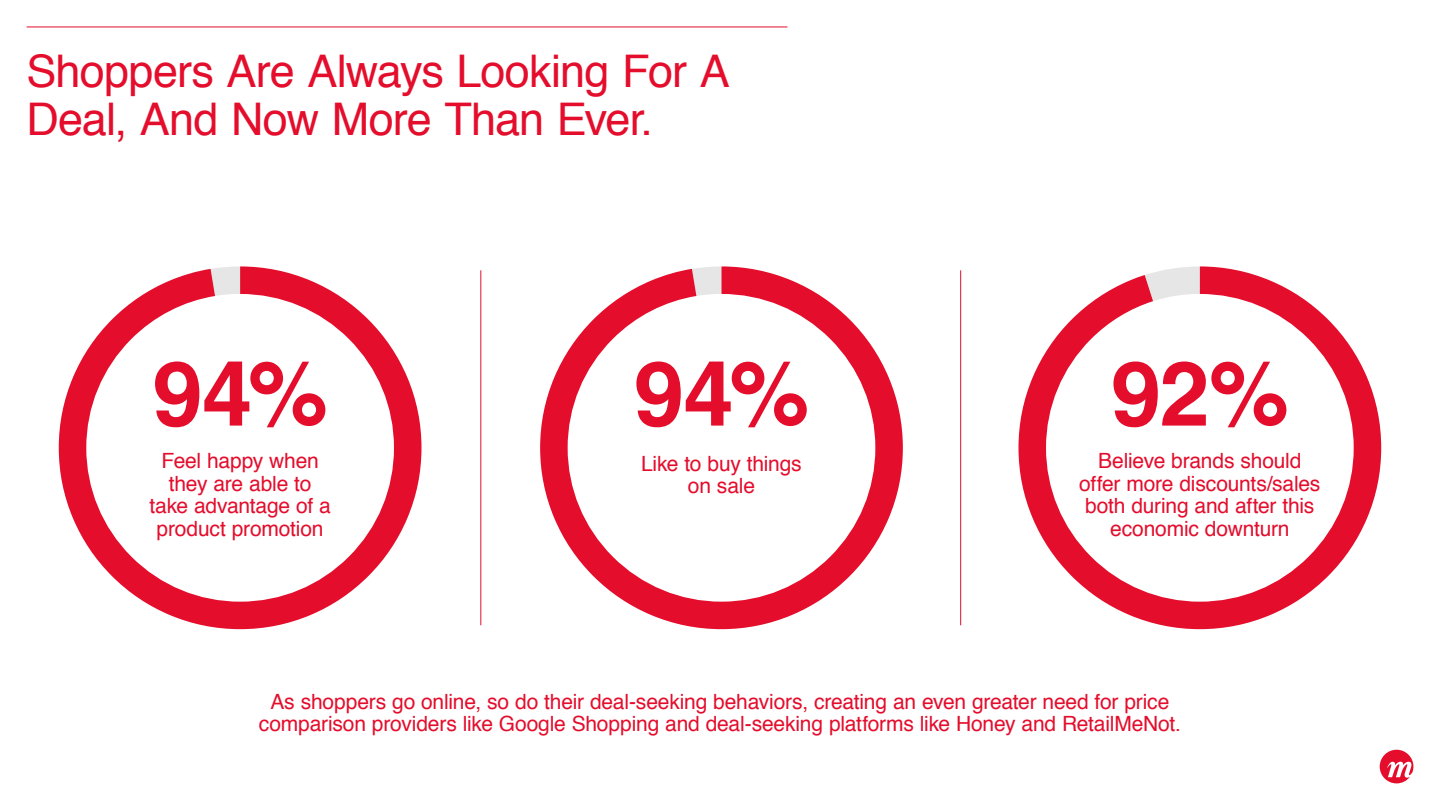
<style>
.page{position:relative;width:1440px;height:810px;background:#fff}
.page>*{position:absolute;margin:0;border:0;box-sizing:border-box;transform-origin:0 0}
.t1{font:700 90px "Helvetica";color:#e40d2c}
.t2{font:45px/48px "Helvetica";letter-spacing:-.02em;color:#e40d2c}
.t3{font:21px/22.5px "Helvetica";letter-spacing:-.01em;color:#e40d2c;text-align:center}
</style>
<div class="page">
<hr style="left:27px;top:27px;width:761px;height:1px;background:#e40d2c">
<svg style="left:1380px;top:750px;width:33px;height:33px"></svg>
<svg style="left:59px;top:266px;width:362px;height:363px"></svg>
<svg style="left:211px;top:266px;width:29px;height:30px"></svg>
<svg style="left:540px;top:266px;width:363px;height:363px"></svg>
<svg style="left:692px;top:266px;width:29px;height:30px"></svg>
<svg style="left:1019px;top:266px;width:362px;height:363px"></svg>
<svg style="left:1145px;top:266px;width:55px;height:35px"></svg>
<hr style="left:480px;top:270px;width:1px;height:355px;background:#e40d2c">
<hr style="left:960px;top:270px;width:1px;height:355px;background:#e40d2c">
<h2 class="t2" style="left:27px;top:48px;width:705px">Shoppers Are Always Looking For A<br>Deal, And Now More Than Ever.</h2>
<h1 class="t1" style="left:152px;top:339px;width:177px">94%</h1>
<p class="t3" style="left:150px;top:450px;width:183px">Feel happy when they are able to take advantage of a product promotion</p>
<h1 class="t1" style="left:634px;top:339px;width:177px">94%</h1>
<p class="t3" style="left:641px;top:453px;width:162px">Like to buy things on sale</p>
<h1 class="t1" style="left:1111px;top:339px;width:180px">92%</h1>
<p class="t3" style="left:1079px;top:450px;width:243px">Believe brands should offer more discounts/sales both during and after this economic downturn</p>
<p class="t3" style="left:259px;top:691px;width:924px">As shoppers go online, so do their deal-seeking behaviors, creating an even greater need for price comparison providers like Google Shopping and deal-seeking platforms like Honey and RetailMeNot.</p>
</div>
